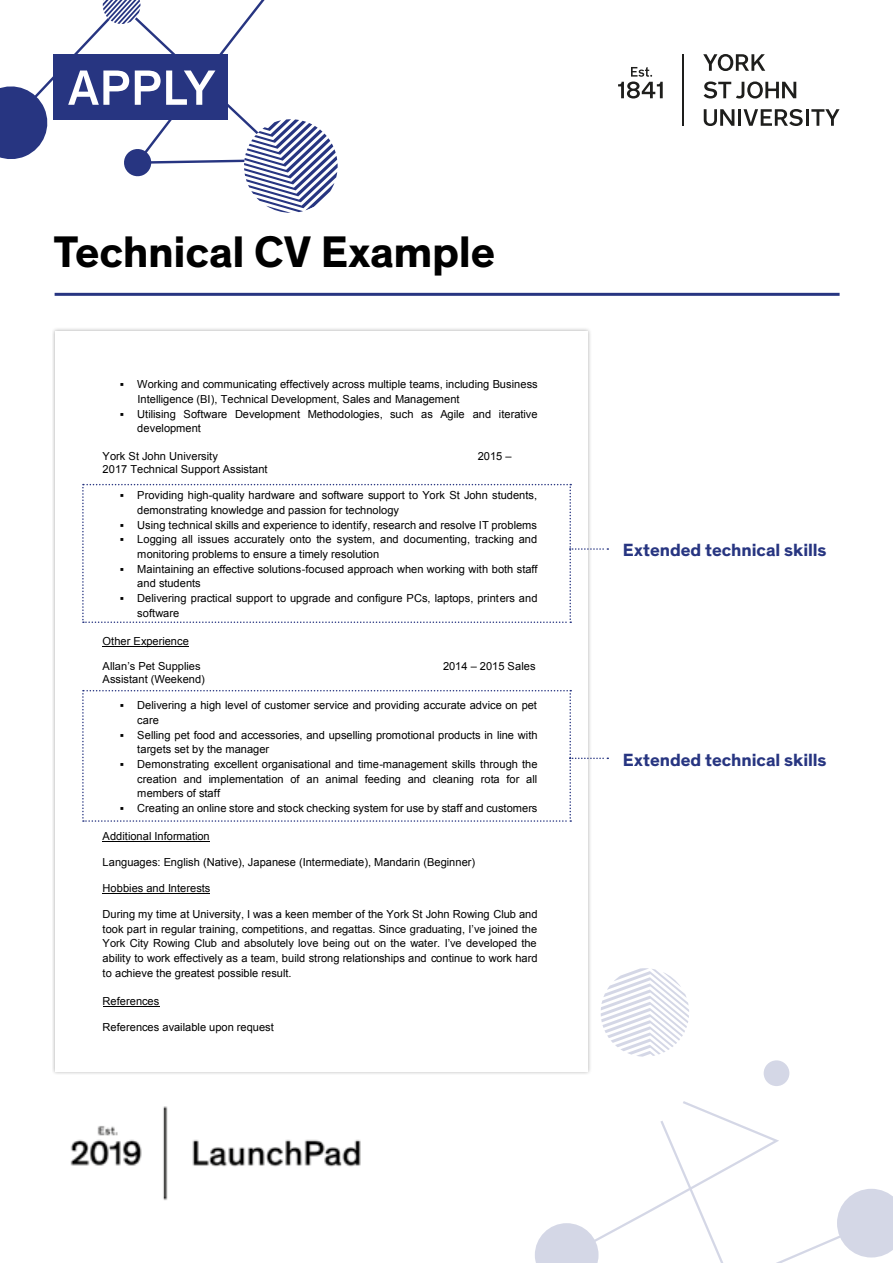
<style>
.page{position:relative;width:893px;height:1263px;background:#fff}
.page>*{position:absolute;margin:0;border:0;box-sizing:border-box;transform-origin:0 0}
.t1{font:500 50.4px "Theinhardt";letter-spacing:.01em;color:#fff}
.t2{font:700 45px "Theinhardt";letter-spacing:-.005em;color:#000}
.t3{font:700 18px "Theinhardt";color:#273581}
.t4{font:11.1px/14.7px "Arial";letter-spacing:.005em;color:#000}
</style>
<div class="page">
<hr style="left:738px;top:109px;width:3px;height:17px;background:#1e1e1c">
<svg style="left:704px;top:109px;width:30px;height:17px"></svg>
<svg style="left:743px;top:109px;width:96px;height:17px"></svg>
<svg style="left:704px;top:81px;width:92px;height:18px"></svg>
<svg style="left:703px;top:54px;width:62px;height:17px"></svg>
<hr style="left:683px;top:54px;width:1px;height:72px;background:#1e1e1c">
<svg style="left:618px;top:67px;width:45px;height:32px"></svg>
<svg style="left:0;top:0;width:338px;height:213px"></svg>
<div style="left:53px;top:54px;width:175px;height:65px;background:#273581"></div>
<hr style="left:55px;top:293px;width:785px;height:3px;background:#273581">
<hr style="left:103px;top:646px;width:86px;height:1px;background:#000">
<hr style="left:103px;top:841px;width:107px;height:1px;background:#000">
<hr style="left:103px;top:893px;width:107px;height:1px;background:#000">
<hr style="left:103px;top:1006px;width:56px;height:1px;background:#000">
<svg style="left:82px;top:484px;width:526px;height:139px"></svg>
<svg style="left:82px;top:690px;width:526px;height:132px"></svg>
<div style="left:764px;top:1060px;width:25px;height:26px;background:#d4d7e6;border-radius:50%"></div>
<svg style="left:535px;top:1101px;width:358px;height:162px"></svg>
<svg style="left:601px;top:968px;width:88px;height:89px"></svg>
<img style="left:70px;top:1106px;width:291px;height:95px">
<p class="t1" style="left:68px;top:50px;width:149px">APPLY</p>
<p class="t2" style="left:53px;top:218px;width:443px">Technical CV Example</p>
<p class="t4" style="left:137px;top:377px;width:402px;text-indent:-17px">▪ Working and communicating effectively across multiple teams, including Business<br>Intelligence (BI), Technical Development, Sales and Management</p>
<p class="t4" style="left:137px;top:406px;width:402px;text-indent:-17px">▪ Utilising Software Development Methodologies, such as Agile and iterative development</p>
<p class="t4" style="left:103px;top:449px;width:117px">York St John University</p>
<p class="t4" style="left:478px;top:449px;width:35px">2015 –</p>
<p class="t4" style="left:103px;top:462px;width:167px">2017 Technical Support Assistant</p>
<p class="t4" style="left:137px;top:488px;width:401px;text-indent:-17px">▪ Providing high-quality hardware and software support to York St John students, demonstrating knowledge and passion for technology</p>
<p class="t4" style="left:120px;top:517px;width:419px">▪ Using technical skills and experience to identify, research and resolve IT problems</p>
<p class="t4" style="left:137px;top:532px;width:402px;text-indent:-17px">▪ Logging all issues accurately onto the system, and documenting, tracking and monitoring problems to ensure a timely resolution</p>
<p class="t4" style="left:137px;top:561px;width:402px;text-indent:-17px">▪ Maintaining an effective solutions-focused approach when working with both staff and students</p>
<p class="t4" style="left:137px;top:591px;width:402px;text-indent:-17px">▪ Delivering practical support to upgrade and configure PCs, laptops, printers and software</p>
<p class="t4" style="left:103px;top:633px;width:88px">Other Experience</p>
<p class="t4" style="left:103px;top:659px;width:100px">Allan’s Pet Supplies</p>
<p class="t4" style="left:443px;top:659px;width:94px">2014 – 2015 Sales</p>
<p class="t4" style="left:103px;top:672px;width:104px">Assistant (Weekend)</p>
<p class="t4" style="left:137px;top:698px;width:401px;text-indent:-17px">▪ Delivering a high level of customer service and providing accurate advice on pet care</p>
<p class="t4" style="left:137px;top:727px;width:402px;text-indent:-17px">▪ Selling pet food and accessories, and upselling promotional products in line with targets set by the manager</p>
<p class="t4" style="left:137px;top:757px;width:402px;text-align:justify;text-indent:-17px">▪ Demonstrating excellent organisational and time-management skills through the creation and implementation of an animal feeding and cleaning rota for all members of staff</p>
<p class="t4" style="left:120px;top:801px;width:419px">▪ Creating an online store and stock checking system for use by staff and customers</p>
<p class="t4" style="left:103px;top:829px;width:109px">Additional Information</p>
<p class="t4" style="left:103px;top:855px;width:374px">Languages: English (Native), Japanese (Intermediate), Mandarin (Beginner)</p>
<p class="t4" style="left:103px;top:881px;width:109px">Hobbies and Interests</p>
<p class="t4" style="left:103px;top:907px;width:437px;text-align:justify">During my time at University, I was a keen member of the York St John Rowing Club and took part in regular training, competitions, and regattas. Since graduating, I’ve joined the York City Rowing Club and absolutely love being out on the water. I’ve developed the ability to work effectively as a team, build strong relationships and continue to work hard to achieve the greatest possible result.</p>
<p class="t4" style="left:103px;top:994px;width:58px">References</p>
<p class="t4" style="left:103px;top:1020px;width:173px">References available upon request</p>
<p class="t3" style="left:623px;top:537px;width:205px">Extended technical skills</p>
<p class="t3" style="left:623px;top:746px;width:205px">Extended technical skills</p>
</div>
